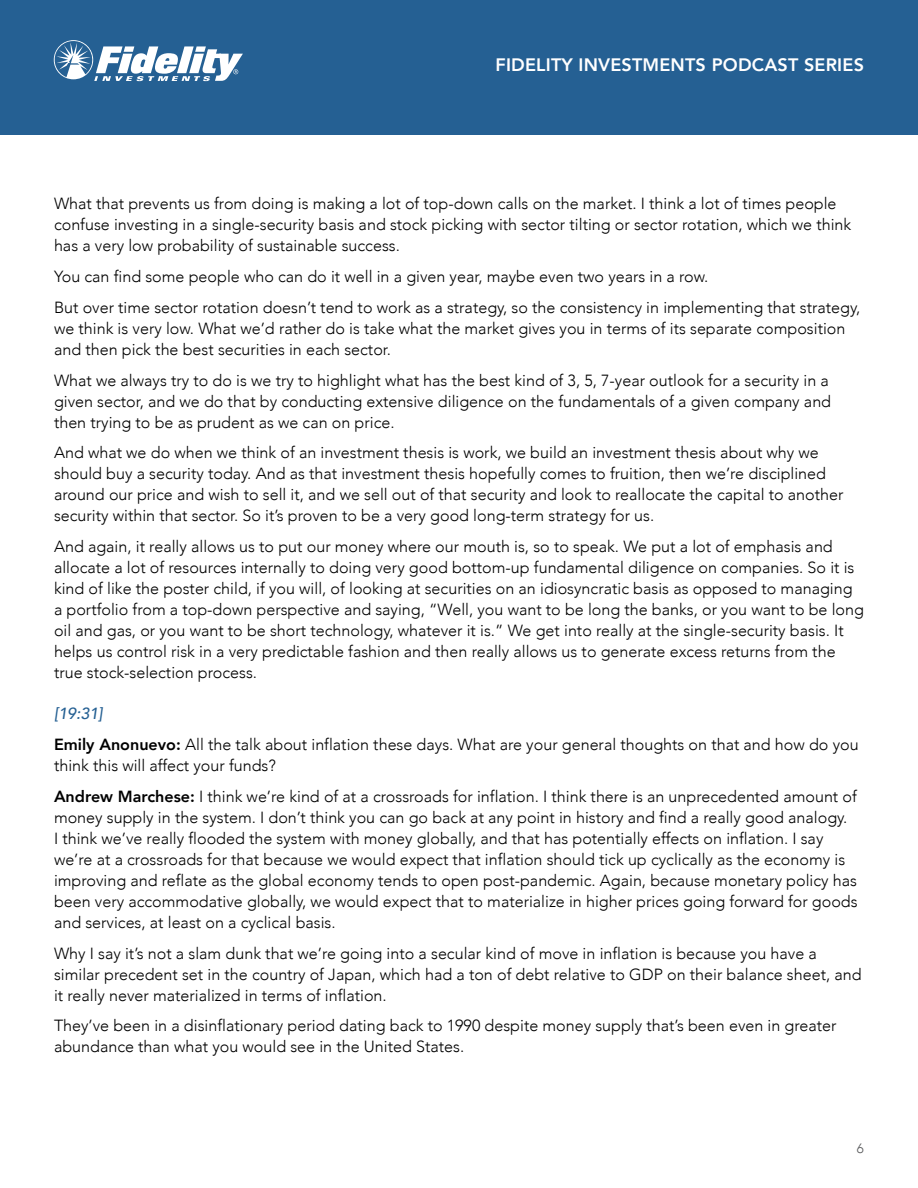
<style>
.page{position:relative;width:918px;height:1188px;background:#fff}
.page>*{position:absolute;margin:0;border:0;box-sizing:border-box;transform-origin:0 0}
.t1{font:800 18px "Avenir";letter-spacing:.01em;color:#fff}
.t2{font:300 16.2px/21px "Avenir";color:#000}
.t3{font:300 13.5px "Avenir";color:#58595b}
.s1{font-weight:500;font-style:italic;color:#256093}
.s2{font-weight:800}
</style>
<div class="page">
<div style="left:0;top:0;width:918px;height:135px;background:#256093"></div>
<svg style="left:54px;top:40px;width:189px;height:41px"></svg>
<p class="t1" style="left:496px;top:50px;width:370px">FIDELITY INVESTMENTS PODCAST SERIES</p>
<p class="t2" style="left:54px;top:193px;width:799px">What that prevents us from doing is making a lot of top-down calls on the market. I think a lot of times people confuse investing in a single-security basis and stock picking with sector tilting or sector rotation, which we think has a very low probability of sustainable success.</p>
<p class="t2" style="left:54px;top:261px;width:808px;line-height:30.8px">You can find some people who can do it well in a given year, maybe even two years in a row.<br>But over time sector rotation doesn’t tend to work as a strategy, so the consistency in implementing that strategy,</p>
<p class="t2" style="left:54px;top:318px;width:793px">we think is very low. What we’d rather do is take what the market gives you in terms of its separate composition and then pick the best securities in each sector.</p>
<p class="t2" style="left:54px;top:370px;width:779px">What we always try to do is we try to highlight what has the best kind of 3, 5, 7-year outlook for a security in a given sector, and we do that by conducting extensive diligence on the fundamentals of a given company and then trying to be as prudent as we can on price.</p>
<p class="t2" style="left:54px;top:442px;width:791px">And what we do when we think of an investment thesis is work, we build an investment thesis about why we should buy a security today. And as that investment thesis hopefully comes to fruition, then we’re disciplined around our price and wish to sell it, and we sell out of that security and look to reallocate the capital to another security within that sector. So it’s proven to be a very good long-term strategy for us.</p>
<p class="t2" style="left:54px;top:536px;width:812px">And again, it really allows us to put our money where our mouth is, so to speak. We put a lot of emphasis and allocate a lot of resources internally to doing very good bottom-up fundamental diligence on companies. So it is kind of like the poster child, if you will, of looking at securities on an idiosyncratic basis as opposed to managing a portfolio from a top-down perspective and saying, “Well, you want to be long the banks, or you want to be long oil and gas, or you want to be short technology, whatever it is.” We get into really at the single-security basis. It helps us control risk in a very predictable fashion and then really allows us to generate excess returns from the true stock-selection process.</p>
<p class="t2" style="left:54px;top:699px;width:806px;line-height:30.8px"><span class="s1">[19:31]<br></span><span class="s2">Emily Anonuevo:</span> All the talk about inflation these days. What are your general thoughts on that and how do you</p>
<p class="t2" style="left:54px;top:750px;width:804px;line-height:30.8px">think this will affect your funds?<br><span class="s2">Andrew Marchese:</span> I think we’re kind of at a crossroads for inflation. I think there is an unprecedented amount of</p>
<p class="t2" style="left:54px;top:807px;width:805px">money supply in the system. I don’t think you can go back at any point in history and find a really good analogy.<br>I think we’ve really flooded the system with money globally, and that has potentially effects on inflation. I say we’re at a crossroads for that because we would expect that inflation should tick up cyclically as the economy is improving and reflate as the global economy tends to open post-pandemic. Again, because monetary policy has been very accommodative globally, we would expect that to materialize in higher prices going forward for goods and services, at least on a cyclical basis.</p>
<p class="t2" style="left:54px;top:943px;width:809px">Why I say it’s not a slam dunk that we’re going into a secular kind of move in inflation is because you have a similar precedent set in the country of Japan, which had a ton of debt relative to GDP on their balance sheet, and it really never materialized in terms of inflation.</p>
<p class="t2" style="left:54px;top:1015px;width:784px">They’ve been in a disinflationary period dating back to 1990 despite money supply that’s been even in greater abundance than what you would see in the United States.</p>
<p class="t3" style="left:857px;top:1140px;width:9px">6</p>
</div>
